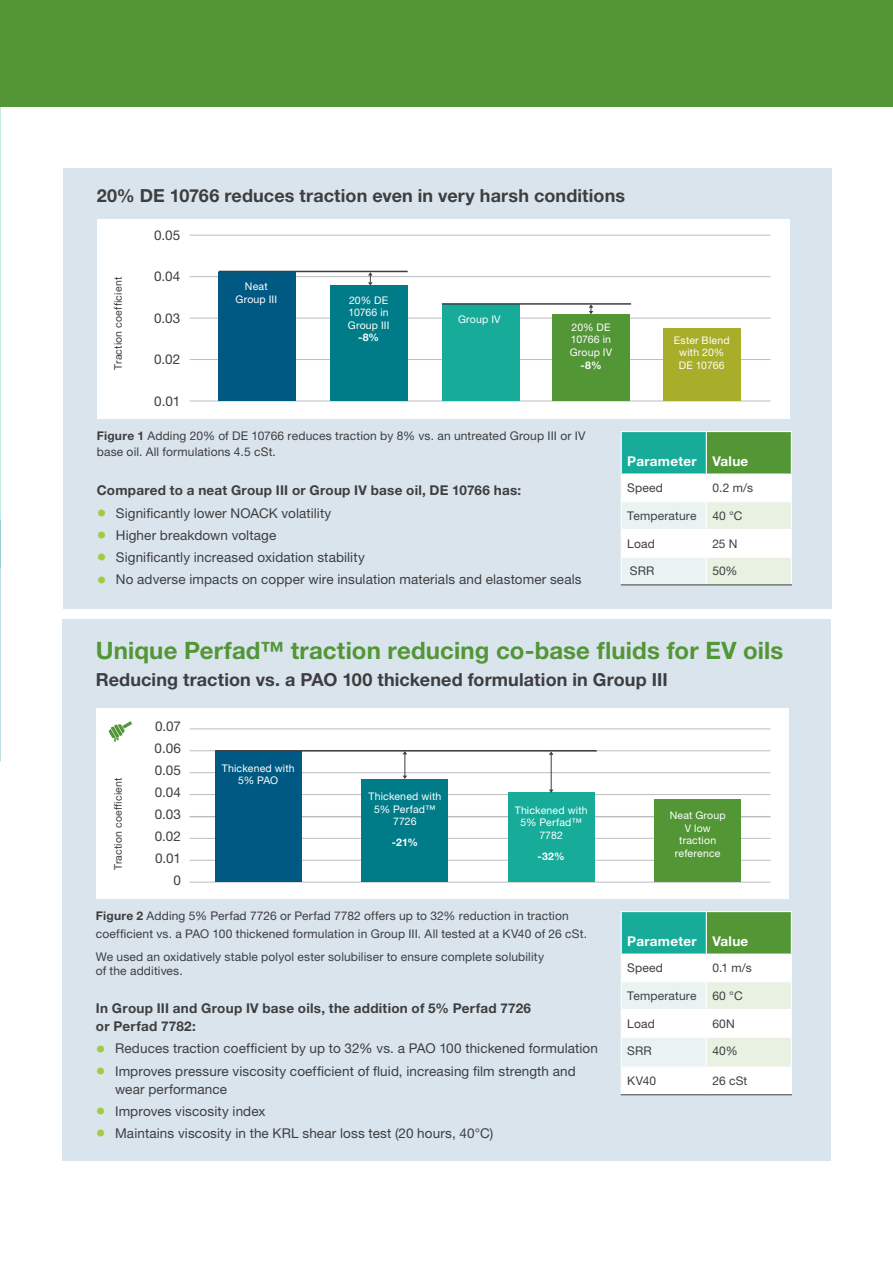
<style>
.page{position:relative;width:893px;height:1263px;background:#fff}
.page>*{position:absolute;margin:0;border:0;box-sizing:border-box;transform-origin:0 0}
.t1{font:700 24px "Helvetica Neue LT Pro";letter-spacing:.005em;color:#529635}
.t2{font:700 18px "Helvetica Neue LT Pro";letter-spacing:.005em;color:#3e3e3f}
.t3{font:13.5px/22px "Helvetica Neue LT Pro";letter-spacing:.01em;color:#3e3e3f}
.t4{font:700 13.5px/18px "Helvetica Neue LT Pro";letter-spacing:.02em;color:#3e3e3f}
.t5{font:700 13.5px "Helvetica Neue LT Pro";letter-spacing:.02em;color:#fff}
.t6{font:12px/16.2px "Helvetica Neue LT Pro";letter-spacing:.01em;color:#3e3e3f}
.t7{font:10.5px/12.6px "Helvetica Neue LT Pro";letter-spacing:.015em;color:#fff;text-align:center}
.t8{font:10.5px "Helvetica Neue LT Pro";letter-spacing:.02em;color:#3e3e3f}
.t9{font:700 10.5px "Helvetica Neue LT Pro";color:#fff}
.s1{font-weight:700}
.s2{font-size:19.65px;color:#a0cc42}
</style>
<div class="page">
<div style="left:0;top:0;width:893px;height:107px;background:#529635"></div>
<div style="left:62px;top:619px;width:769px;height:542px;background:#d9e4ed"></div>
<div style="left:63px;top:168px;width:768px;height:440px;background:#d9e4ed"></div>
<div style="left:97px;top:220px;width:693px;height:199px;background:#fff"></div>
<div style="left:621px;top:432px;width:85px;height:42px;background:#16ac99"></div>
<div style="left:706px;top:432px;width:85px;height:42px;background:#529635"></div>
<hr style="left:621px;top:431px;width:85px;height:1px;background:#fff">
<hr style="left:621px;top:432px;width:1px;height:41px;background:#fff">
<hr style="left:706px;top:431px;width:86px;height:1px;background:#fff">
<hr style="left:706px;top:432px;width:1px;height:41px;background:#fff">
<hr style="left:791px;top:432px;width:1px;height:41px;background:#fff">
<hr style="left:621px;top:473px;width:85px;height:2px;background:#fff">
<hr style="left:706px;top:473px;width:86px;height:2px;background:#fff">
<svg style="left:621px;top:475px;width:171px;height:109px"></svg>
<hr style="left:621px;top:557px;width:85px;height:1px;background:#fff">
<hr style="left:621px;top:584px;width:85px;height:1px;background:#3e3e3f">
<hr style="left:706px;top:584px;width:86px;height:1px;background:#3e3e3f">
<hr style="left:190px;top:235px;width:580px;height:1px;background:#bcbdc0">
<hr style="left:190px;top:276px;width:580px;height:1px;background:#bcbdc0">
<hr style="left:190px;top:318px;width:580px;height:1px;background:#bcbdc0">
<hr style="left:190px;top:359px;width:580px;height:1px;background:#bcbdc0">
<hr style="left:190px;top:401px;width:580px;height:1px;background:#bcbdc0">
<svg style="left:589px;top:305px;width:4px;height:9px"></svg>
<svg style="left:368px;top:272px;width:5px;height:14px"></svg>
<div style="left:664px;top:328px;width:77px;height:73px;background:#a8ad2a"></div>
<div style="left:552px;top:314px;width:78px;height:87px;background:#529635"></div>
<div style="left:442px;top:305px;width:77px;height:96px;background:#16ac99"></div>
<div style="left:331px;top:286px;width:77px;height:115px;background:#007c89"></div>
<div style="left:219px;top:272px;width:77px;height:129px;background:#005982"></div>
<hr style="left:219px;top:271px;width:189px;height:1px;background:#3e3e3f">
<hr style="left:442px;top:303px;width:189px;height:2px;background:#3e3e3f">
<div style="left:96px;top:709px;width:693px;height:190px;background:#fff"></div>
<hr style="left:190px;top:728px;width:580px;height:1px;background:#bcbdc0">
<hr style="left:190px;top:750px;width:580px;height:1px;background:#bcbdc0">
<hr style="left:190px;top:772px;width:580px;height:1px;background:#bcbdc0">
<hr style="left:190px;top:794px;width:580px;height:1px;background:#bcbdc0">
<hr style="left:190px;top:860px;width:580px;height:1px;background:#bcbdc0">
<hr style="left:190px;top:816px;width:580px;height:1px;background:#bcbdc0">
<hr style="left:190px;top:838px;width:580px;height:1px;background:#bcbdc0">
<hr style="left:190px;top:882px;width:580px;height:1px;background:#bcbdc0">
<div style="left:215px;top:751px;width:86px;height:131px;background:#005982"></div>
<div style="left:362px;top:779px;width:86px;height:103px;background:#007c89"></div>
<div style="left:508px;top:793px;width:86px;height:89px;background:#16ac99"></div>
<div style="left:655px;top:799px;width:86px;height:83px;background:#529635"></div>
<svg style="left:403px;top:751px;width:4px;height:28px"></svg>
<hr style="left:215px;top:750px;width:382px;height:1px;background:#3e3e3f">
<hr style="left:551px;top:753px;width:1px;height:38px;background:#3e3e3f">
<svg style="left:549px;top:751px;width:4px;height:4px"></svg>
<svg style="left:549px;top:789px;width:4px;height:4px"></svg>
<div style="left:621px;top:911px;width:85px;height:43px;background:#16ac99"></div>
<div style="left:706px;top:911px;width:85px;height:43px;background:#529635"></div>
<hr style="left:621px;top:911px;width:85px;height:1px;background:#fff">
<hr style="left:621px;top:912px;width:1px;height:41px;background:#fff">
<hr style="left:706px;top:911px;width:86px;height:1px;background:#fff">
<hr style="left:706px;top:912px;width:1px;height:41px;background:#fff">
<hr style="left:791px;top:912px;width:1px;height:41px;background:#fff">
<hr style="left:621px;top:953px;width:85px;height:2px;background:#fff">
<hr style="left:706px;top:953px;width:86px;height:2px;background:#fff">
<svg style="left:621px;top:955px;width:171px;height:139px"></svg>
<hr style="left:706px;top:1066px;width:86px;height:2px;background:#fff">
<hr style="left:621px;top:1094px;width:85px;height:1px;background:#3e3e3f">
<hr style="left:706px;top:1094px;width:86px;height:1px;background:#3e3e3f">
<svg style="left:108px;top:721px;width:24px;height:21px"></svg>
<h2 class="t2" style="left:97px;top:185px;width:530px">20% DE 10766 reduces traction even in very harsh conditions</h2>
<p class="t8" style="left:112px;top:370px;width:94px;rotate:-90deg">Traction coefficient</p>
<p class="t3" style="left:154px;top:224px;width:28px">0.05</p>
<p class="t3" style="left:154px;top:265px;width:28px">0.04</p>
<p class="t3" style="left:154px;top:307px;width:28px">0.03</p>
<p class="t3" style="left:154px;top:348px;width:28px">0.02</p>
<p class="t3" style="left:154px;top:390px;width:27px">0.01</p>
<p class="t7" style="left:236px;top:280px;width:43px">Neat<br>Group III</p>
<p class="t7" style="left:348px;top:293px;width:43px;text-align:justify">20% DE 10766 in Group III</p>
<p class="t9" style="left:358px;top:331px;width:23px">-8%</p>
<p class="t7" style="left:458px;top:312px;width:44px">Group IV</p>
<p class="t7" style="left:570px;top:321px;width:44px;text-align:left">20% DE<br>10766 in<br>Group IV</p>
<p class="t9" style="left:580px;top:358px;width:23px">-8%</p>
<p class="t7" style="left:674px;top:334px;width:57px">Ester Blend with 20%<br>DE 10766</p>
<p class="t6" style="left:97px;top:427px;width:490px"><span class="s1">Figure 1</span> Adding 20% of DE 10766 reduces traction by 8% vs. an untreated Group III or IV base oil. All formulations 4.5 cSt.</p>
<p class="t4" style="left:97px;top:481px;width:426px">Compared to a neat Group III or Group IV base oil, DE 10766 has:</p>
<p class="t3" style="left:97px;top:501px;width:236px"><span class="s2">•</span> Significantly lower NOACK volatility</p>
<p class="t3" style="left:97px;top:524px;width:181px"><span class="s2">•</span> Higher breakdown voltage</p>
<p class="t3" style="left:97px;top:546px;width:270px"><span class="s2">•</span> Significantly increased oxidation stability</p>
<p class="t3" style="left:97px;top:568px;width:486px"><span class="s2">•</span> No adverse impacts on copper wire insulation materials and elastomer seals</p>
<p class="t5" style="left:627px;top:452px;width:123px">Parameter Value</p>
<p class="t6" style="left:627px;top:480px;width:37px">Speed</p>
<p class="t6" style="left:712px;top:480px;width:42px">0.2 m/s</p>
<p class="t6" style="left:627px;top:507px;width:71px">Temperature</p>
<p class="t6" style="left:712px;top:507px;width:32px">40 °C</p>
<p class="t6" style="left:627px;top:535px;width:29px">Load</p>
<p class="t6" style="left:712px;top:535px;width:27px">25 N</p>
<p class="t6" style="left:630px;top:563px;width:26px">SRR</p>
<p class="t6" style="left:712px;top:563px;width:27px">50%</p>
<h1 class="t1" style="left:96px;top:636px;width:689px">Unique Perfad™ traction reducing co-base fluids for EV oils</h1>
<h2 class="t2" style="left:96px;top:668px;width:574px">Reducing traction vs. a PAO 100 thickened formulation in Group III</h2>
<p class="t8" style="left:112px;top:870px;width:94px;rotate:-90deg">Traction coefficient</p>
<p class="t3" style="left:155px;top:715px;width:28px;text-align:right">0.07<br>0.06<br>0.05<br>0.04<br>0.03<br>0.02<br>0.01<br>0</p>
<p class="t7" style="left:222px;top:761px;width:74px">Thickened with<br>5% PAO</p>
<p class="t7" style="left:368px;top:790px;width:74px">Thickened with<br>5% Perfad™<br>7726</p>
<p class="t9" style="left:392px;top:836px;width:28px">-21%</p>
<p class="t7" style="left:515px;top:803px;width:74px">Thickened with<br>5% Perfad™<br>7782</p>
<p class="t9" style="left:538px;top:850px;width:29px">-32%</p>
<p class="t6" style="left:96px;top:907px;width:493px;line-height:18px"><span class="s1">Figure 2</span> Adding 5% Perfad 7726 or Perfad 7782 offers up to 32% reduction in traction coefficient vs. a PAO 100 thickened formulation in Group III. All tested at a KV40 of 26 cSt.</p>
<p class="t6" style="left:96px;top:949px;width:450px;line-height:14.4px">We used an oxidatively stable polyol ester solubiliser to ensure complete solubility of the additives.</p>
<p class="t4" style="left:96px;top:999px;width:437px">In Group III and Group IV base oils, the addition of 5% Perfad 7726 or Perfad 7782:</p>
<p class="t3" style="left:96px;top:1037px;width:503px"><span class="s2">•</span> Reduces traction coefficient by up to 32% vs. a PAO 100 thickened formulation</p>
<p class="t3" style="left:115px;top:1061px;width:462px;line-height:18px;text-indent:-19px"><span class="s2">•</span> Improves pressure viscosity coefficient of fluid, increasing film strength and wear performance</p>
<p class="t3" style="left:96px;top:1100px;width:171px"><span class="s2">•</span> Improves viscosity index</p>
<p class="t3" style="left:96px;top:1122px;width:399px"><span class="s2">•</span> Maintains viscosity in the KRL shear loss test (20 hours, 40°C)</p>
<p class="t7" style="left:670px;top:809px;width:58px">Neat Group<br>V low traction reference</p>
<p class="t5" style="left:627px;top:932px;width:123px">Parameter Value</p>
<p class="t6" style="left:627px;top:960px;width:37px">Speed</p>
<p class="t6" style="left:712px;top:960px;width:41px">0.1 m/s</p>
<p class="t6" style="left:627px;top:987px;width:71px">Temperature</p>
<p class="t6" style="left:712px;top:987px;width:32px">60 °C</p>
<p class="t6" style="left:627px;top:1015px;width:29px">Load</p>
<p class="t6" style="left:712px;top:1015px;width:24px">60N</p>
<p class="t6" style="left:627px;top:1043px;width:26px">SRR</p>
<p class="t6" style="left:712px;top:1043px;width:27px">40%</p>
<p class="t6" style="left:627px;top:1073px;width:30px">KV40</p>
<p class="t6" style="left:712px;top:1073px;width:37px">26 cSt</p>
</div>
